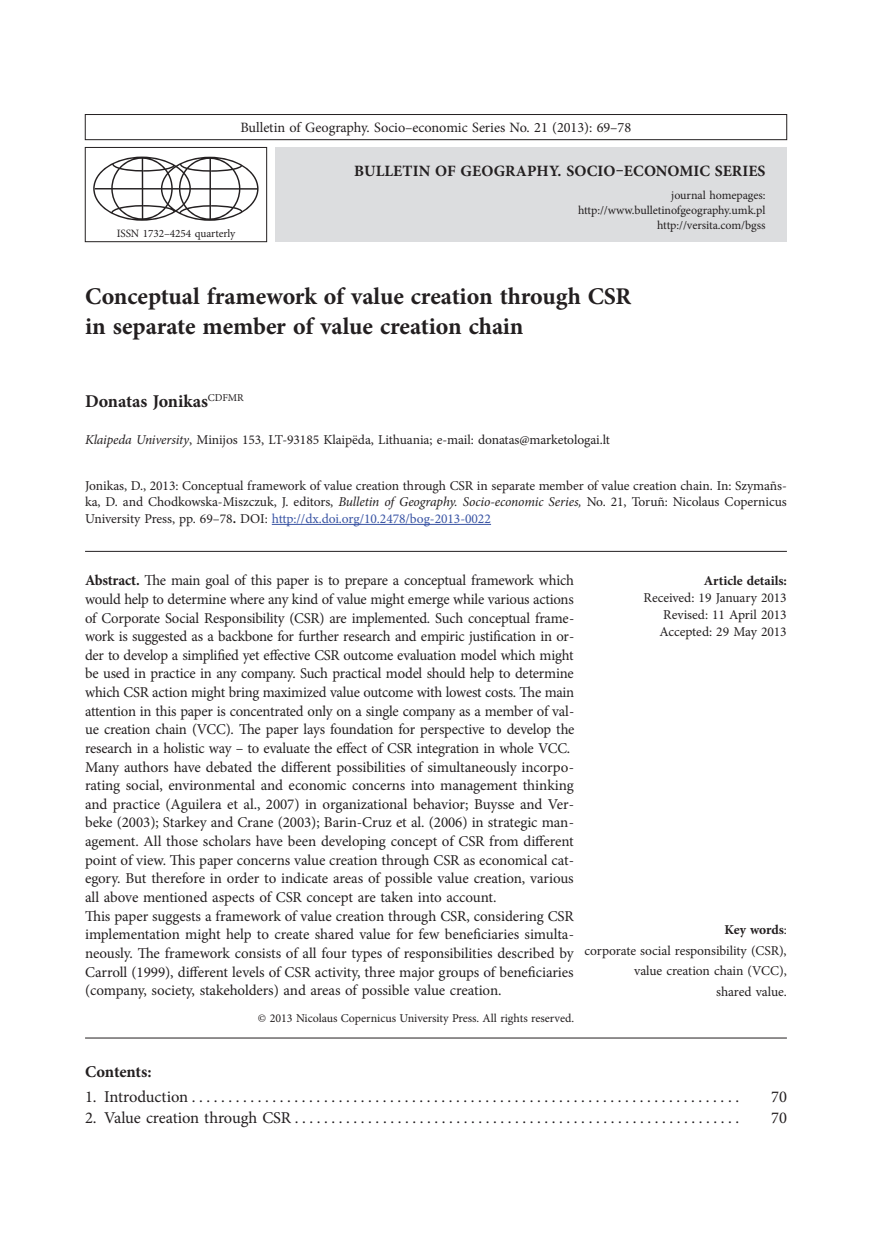
<style>
.page{position:relative;width:872px;height:1234px;background:#fff}
.page>*{position:absolute;margin:0;border:0;box-sizing:border-box;transform-origin:0 0}
.t1{font:700 24px/29.8px "Minion Pro";letter-spacing:-.005em;color:#231f20}
.t2{font:700 18px "Minion Pro";letter-spacing:-.005em;color:#231f20}
.t3{font:16.5px "Minion Pro";letter-spacing:-.005em;color:#231f20}
.t4{font:700 16.5px "Minion Pro";letter-spacing:-.01em;color:#231f20}
.t5{font:700 15.75px "Minion Pro";letter-spacing:.005em;color:#231f20}
.t6{font:15px/18.6px "Minion Pro";letter-spacing:-.015em;color:#231f20}
.t7{font:14.25px "Minion Pro";letter-spacing:-.005em;color:#231f20}
.t8{font:13.5px/16.8px "Minion Pro";letter-spacing:-.005em;color:#231f20;text-align:justify}
.t9{font:700 13.5px "Minion Pro";letter-spacing:-.005em;color:#231f20}
.t10{font:12px/14.9px "Minion Pro";letter-spacing:-.005em;color:#231f20;text-align:right}
.t11{font:11.25px "Minion Pro";letter-spacing:-.005em;color:#231f20}
.s1{font-style:italic}
.s2{font-weight:700}
.s3{color:#3853a3}
</style>
<div class="page">
<div style="left:85px;top:147px;width:182px;height:95px;border:1px solid #231f20"></div>
<div style="left:85px;top:114px;width:702px;height:26px;border:1px solid #231f20"></div>
<div style="left:275px;top:147px;width:512px;height:95px;background:#dcdddf"></div>
<svg style="left:93px;top:156px;width:165px;height:65px"></svg>
<hr style="left:272px;top:524px;width:219px;height:1px;background:#3853a3">
<hr style="left:85px;top:551px;width:702px;height:1px;background:#231f20">
<hr style="left:85px;top:1037px;width:702px;height:1px;background:#231f20">
<p class="t7" style="left:240px;top:118px;width:392px">Bulletin of Geography. Socio–economic Series No. 21 (2013): 69–78</p>
<p class="t11" style="left:117px;top:226px;width:120px">ISSN 1732–4254 quarterly</p>
<p class="t5" style="left:354px;top:159px;width:411px">Bulletin of Geography. Socio–economic Series</p>
<p class="t10" style="left:578px;top:188px;width:189px">journal homepages: http://www.bulletinofgeography.umk.pl http://versita.com/bgss</p>
<h1 class="t1" style="left:85px;top:281px;width:547px">Conceptual framework of value creation through CSR in separate member of value creation chain</h1>
<p class="t2" style="left:85px;top:388px;width:160px">Donatas Jonikas<sup>CDFMR</sup></p>
<p class="t8" style="left:85px;top:431px;width:526px"><span class="s1">Klaipeda University</span>, Minijos 153, LT-93185 Klaipëda, Lithuania; e-mail: donatas@marketologai.lt</p>
<p class="t8" style="left:85px;top:477px;width:703px">Jonikas, D., 2013: Conceptual framework of value creation through CSR in separate member of value creation chain. In: Szymañs&shy;ka, D. and Chodkowska-Miszczuk, J. editors, <span class="s1">Bulletin of Geography. Socio-economic Series,</span> No. 21, Toruñ: Nicolaus Copernicus University Press, pp. 69–78<span class="s2">.</span> DOI: <span class="s3">http://dx.doi.org/10.2478/bog-2013-0022</span></p>
<p class="t6" style="left:85px;top:571px;width:491px"><span class="s2">Abstract.</span> The main goal of this paper is to prepare a conceptual framework which would help to determine where any kind of value might emerge while various actions of Corporate Social Responsibility (CSR) are implemented. Such conceptual frame&shy;work is suggested as a backbone for further research and empiric justification in or&shy;der to develop a simplified yet effective CSR outcome evaluation model which might be used in practice in any company. Such practical model should help to determine which CSR action might bring maximized value outcome with lowest costs. The main attention in this paper is concentrated only on a single company as a member of val&shy;ue creation chain (VCC). The paper lays foundation for perspective to develop the research in a holistic way – to evaluate the effect of CSR integration in whole VCC.<br>Many authors have debated the different possibilities of simultaneously incorpo&shy;rating social, environmental and economic concerns into management thinking and practice (Aguilera et al., 2007) in organizational behavior; Buysse and Ver&shy;beke (2003); Starkey and Crane (2003); Barin-Cruz et al. (2006) in strategic man&shy;agement. All those scholars have been developing concept of CSR from different point of view. This paper concerns value creation through CSR as economical cat&shy;egory. But therefore in order to indicate areas of possible value creation, various all above mentioned aspects of CSR concept are taken into account.<br>This paper suggests a framework of value creation through CSR, considering CSR implementation might help to create shared value for few beneficiaries simulta&shy;neously. The framework consists of all four types of responsibilities described by Carroll (1999), different levels of CSR activity, three major groups of beneficiaries (company, society, stakeholders) and areas of possible value creation.</p>
<p class="t10" style="left:258px;top:1010px;width:317px">© 2013 Nicolaus Copernicus University Press. All rights reserved.</p>
<p class="t9" style="left:704px;top:571px;width:85px">Article details:</p>
<p class="t8" style="left:659px;top:589px;width:129px;text-indent:-16px">Received: 19 January 2013<br>Revised: 11 April 2013<br>Accepted: 29 May 2013</p>
<p class="t8" style="left:584px;top:919px;width:204px;line-height:20.4px;text-align:right"><span class="s2">Key words</span>:<br>corporate social responsibility (CSR), value creation chain (VCC),<br>shared value.</p>
<p class="t4" style="left:85px;top:1059px;width:68px">Contents:</p>
<p class="t3" style="left:85px;top:1085px;width:655px">1. Introduction . . . . . . . . . . . . . . . . . . . . . . . . . . . . . . . . . . . . . . . . . . . . . . . . . . . . . . . . . . . . . . . . . . . . . . . . . . .</p>
<p class="t3" style="left:771px;top:1085px;width:17px">70</p>
<p class="t3" style="left:85px;top:1105px;width:655px">2. Value creation through CSR . . . . . . . . . . . . . . . . . . . . . . . . . . . . . . . . . . . . . . . . . . . . . . . . . . . . . . . . . . . . .</p>
<p class="t3" style="left:771px;top:1105px;width:17px">70</p>
</div>
